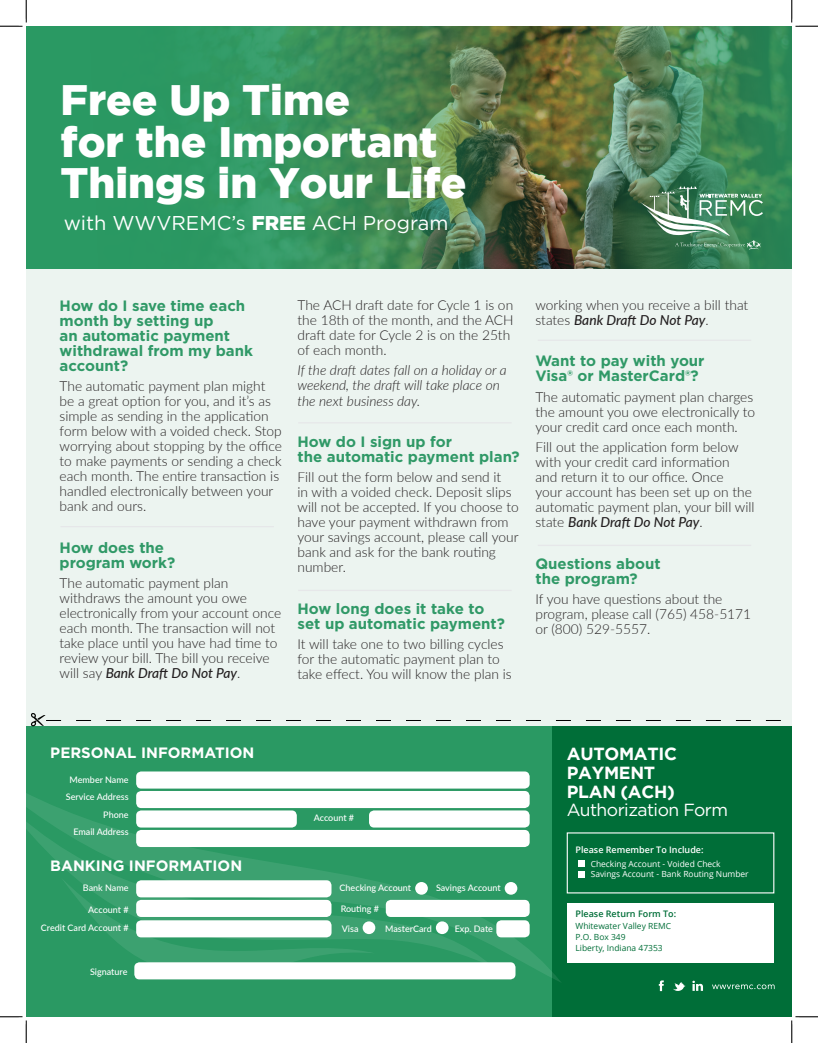
<style>
.page{position:relative;width:818px;height:1043px;background:#fff}
.page>*{position:absolute;margin:0;border:0;box-sizing:border-box;transform-origin:0 0}
.t1{font:900 42.5px/41.2px "Gotham";color:#fff}
.t2{font:20px "Gotham";color:#fff}
.t3{font:700 17.5px/18.8px "Gotham";letter-spacing:-.015em;color:#fff}
.t4{font:17.5px "Gotham";letter-spacing:-.03em;color:#fff}
.t5{font:700 15px/15px "Gotham";color:#309967}
.t6{font:700 15px "Gotham";color:#fff}
.t7{font:300 13.75px/15px "Lato";color:#231f20}
.t8{font:italic 300 13.75px/15px "Lato";color:#231f20}
.t9{font:500 9px/17.1px "Lato";color:#fff;text-align:right}
.t10{font:600 9px "Open Sans";color:#fff}
.t11{font:600 9px "Open Sans";color:#006e38}
.t12{font:8.5px/10.1px "Open Sans";color:#fff}
.t13{font:8.5px/11.2px "Open Sans";color:#006e38}
.s1{font-weight:900}
.s2{font-weight:500;font-style:italic}
</style>
<div class="page">
<div style="left:26px;top:263px;width:765px;height:645px;background:#ecf4f0"></div>
<div style="left:552px;top:726px;width:239px;height:290px;background:#006e38"></div>
<div style="left:26px;top:726px;width:526px;height:290px;background:#2a9963"></div>
<svg style="left:26px;top:771px;width:535px;height:211px"></svg>
<div style="left:415px;top:882px;width:13px;height:12px;background:#fff;border-radius:50%"></div>
<div style="left:504px;top:882px;width:13px;height:12px;background:#fff;border-radius:50%"></div>
<div style="left:136px;top:771px;width:393px;height:17px;background:#fff;border-radius:5px"></div>
<div style="left:136px;top:791px;width:393px;height:17px;background:#fff;border-radius:5px"></div>
<div style="left:136px;top:810px;width:161px;height:17px;background:#fff;border-radius:5px"></div>
<div style="left:136px;top:830px;width:393px;height:17px;background:#fff;border-radius:5px"></div>
<div style="left:369px;top:810px;width:160px;height:17px;background:#fff;border-radius:5px"></div>
<div style="left:134px;top:962px;width:381px;height:17px;background:#fff;border-radius:5px"></div>
<div style="left:136px;top:880px;width:195px;height:17px;background:#fff;border-radius:5px"></div>
<div style="left:136px;top:899px;width:195px;height:18px;background:#fff;border-radius:5px"></div>
<div style="left:386px;top:899px;width:143px;height:18px;background:#fff;border-radius:5px"></div>
<div style="left:578px;top:860px;width:7px;height:6px;background:#fff"></div>
<div style="left:578px;top:871px;width:7px;height:6px;background:#fff"></div>
<div style="left:567px;top:902px;width:206px;height:60px;background:#fff"></div>
<img style="left:26px;top:26px;width:525px;height:243px">
<hr style="left:60px;top:526px;width:214px;height:1px;background:#e6e7e9">
<img style="left:551px;top:26px;width:240px;height:243px">
<svg style="left:639px;top:186px;width:123px;height:63px;background:#5e9371"></svg>
<hr style="left:298px;top:422px;width:213px;height:1px;background:#e6e7e9">
<hr style="left:298px;top:590px;width:213px;height:1px;background:#e6e7e9">
<hr style="left:537px;top:339px;width:214px;height:2px;background:#e6e7e9">
<hr style="left:537px;top:545px;width:214px;height:1px;background:#e6e7e9">
<svg style="left:673px;top:982px;width:12px;height:9px"></svg>
<svg style="left:712px;top:984px;width:62px;height:5px"></svg>
<svg style="left:658px;top:980px;width:5px;height:11px"></svg>
<svg style="left:692px;top:980px;width:11px;height:10px"></svg>
<div style="left:362px;top:921px;width:13px;height:13px;background:#fff;border-radius:50%"></div>
<div style="left:436px;top:921px;width:12px;height:13px;background:#fff;border-radius:50%"></div>
<div style="left:136px;top:920px;width:195px;height:17px;background:#fff;border-radius:5px"></div>
<div style="left:496px;top:920px;width:33px;height:17px;background:#fff;border-radius:5px"></div>
<svg style="left:31px;top:713px;width:749px;height:13px"></svg>
<svg style="left:0;top:0;width:27px;height:27px"></svg>
<svg style="left:0;top:1016px;width:27px;height:26px"></svg>
<svg style="left:790px;top:0;width:28px;height:27px"></svg>
<svg style="left:790px;top:1015px;width:28px;height:27px"></svg>
<h1 class="t1" style="left:60px;top:79px;width:407px">Free Up Time<br>for the Important<br>Things in Your Life</h1>
<h2 class="t2" style="left:64px;top:210px;width:386px">with WWVREMC’s <span class="s1">FREE</span> ACH Program</h2>
<p class="t5" style="left:60px;top:298px;width:195px">How do I save time each month by setting up<br>an automatic payment withdrawal from my bank account?</p>
<p class="t7" style="left:60px;top:378px;width:224px">The automatic payment plan might be a great option for you, and it’s as simple as sending in the application form below with a voided check. Stop worrying about stopping by the office to make payments or sending a check each month. The entire transaction is handled electronically between your bank and ours.</p>
<p class="t5" style="left:60px;top:540px;width:117px">How does the program work?</p>
<p class="t7" style="left:60px;top:575px;width:223px">The automatic payment plan withdraws the amount you owe electronically from your account once each month. The transaction will not take place until you have had time to review your bill. The bill you receive will say <span class="s2">Bank Draft Do Not Pay</span>.</p>
<p class="t7" style="left:297px;top:297px;width:217px">The ACH draft date for Cycle 1 is on the 18th of the month, and the ACH draft date for Cycle 2 is on the 25th of each month.</p>
<p class="t8" style="left:297px;top:362px;width:211px">If the draft dates fall on a holiday or a weekend, the draft will take place on the next business day.</p>
<p class="t5" style="left:297px;top:434px;width:224px">How do I sign up for<br>the automatic payment plan?</p>
<p class="t7" style="left:297px;top:469px;width:223px">Fill out the form below and send it<br>in with a voided check. Deposit slips will not be accepted. If you choose to have your payment withdrawn from your savings account, please call your bank and ask for the bank routing number.</p>
<p class="t5" style="left:297px;top:601px;width:209px">How long does it take to set up automatic payment?</p>
<p class="t7" style="left:297px;top:636px;width:215px">It will take one to two billing cycles for the automatic payment plan to take effect. You will know the plan is</p>
<p class="t7" style="left:535px;top:297px;width:214px">working when you receive a bill that states <span class="s2">Bank Draft Do Not Pay</span>.</p>
<p class="t5" style="left:535px;top:353px;width:171px">Want to pay with your<br>Visa® or MasterCard®?</p>
<p class="t7" style="left:535px;top:389px;width:221px">The automatic payment plan charges the amount you owe electronically to your credit card once each month.</p>
<p class="t7" style="left:535px;top:439px;width:220px">Fill out the application form below with your credit card information and return it to our office. Once<br>your account has been set up on the automatic payment plan, your bill will state <span class="s2">Bank Draft Do Not Pay</span>.</p>
<p class="t5" style="left:535px;top:556px;width:127px">Questions about the program?</p>
<p class="t7" style="left:535px;top:591px;width:217px">If you have questions about the program, please call (765) 458-5171 or (800) 529-5557.</p>
<p class="t6" style="left:50px;top:743px;width:205px">PERSONAL INFORMATION</p>
<p class="t9" style="left:66px;top:771px;width:64px">Member Name<br>Service Address<br>Phone<br>Email Address</p>
<p class="t6" style="left:50px;top:855px;width:193px">BANKING INFORMATION</p>
<p class="t9" style="left:314px;top:809px;width:42px">Account #</p>
<p class="t9" style="left:83px;top:879px;width:47px">Bank Name</p>
<p class="t9" style="left:88px;top:900px;width:42px">Account #</p>
<p class="t9" style="left:340px;top:899px;width:40px">Routing #</p>
<p class="t9" style="left:339px;top:879px;width:73px">Checking Account</p>
<p class="t9" style="left:436px;top:879px;width:66px">Savings Account</p>
<p class="t9" style="left:41px;top:918px;width:89px">Credit Card Account #</p>
<p class="t9" style="left:342px;top:919px;width:18px">Visa</p>
<p class="t9" style="left:385px;top:919px;width:48px">MasterCard</p>
<p class="t9" style="left:454px;top:919px;width:40px">Exp. Date</p>
<p class="t9" style="left:90px;top:962px;width:39px">Signature</p>
<p class="t3" style="left:566px;top:744px;width:112px">AUTOMATIC<br>PAYMENT<br>PLAN (ACH)</p>
<p class="t4" style="left:566px;top:799px;width:163px">Authorization Form</p>
<p class="t10" style="left:575px;top:844px;width:130px">Please Remember To Include:</p>
<p class="t12" style="left:590px;top:858px;width:159px">Checking Account - Voided Check<br>Savings Account - Bank Routing Number</p>
<p class="t11" style="left:575px;top:908px;width:102px">Please Return Form To:</p>
<p class="t13" style="left:575px;top:919px;width:97px">Whitewater Valley REMC<br>P.O. Box 349<br>Liberty, Indiana 47353</p>
</div>
